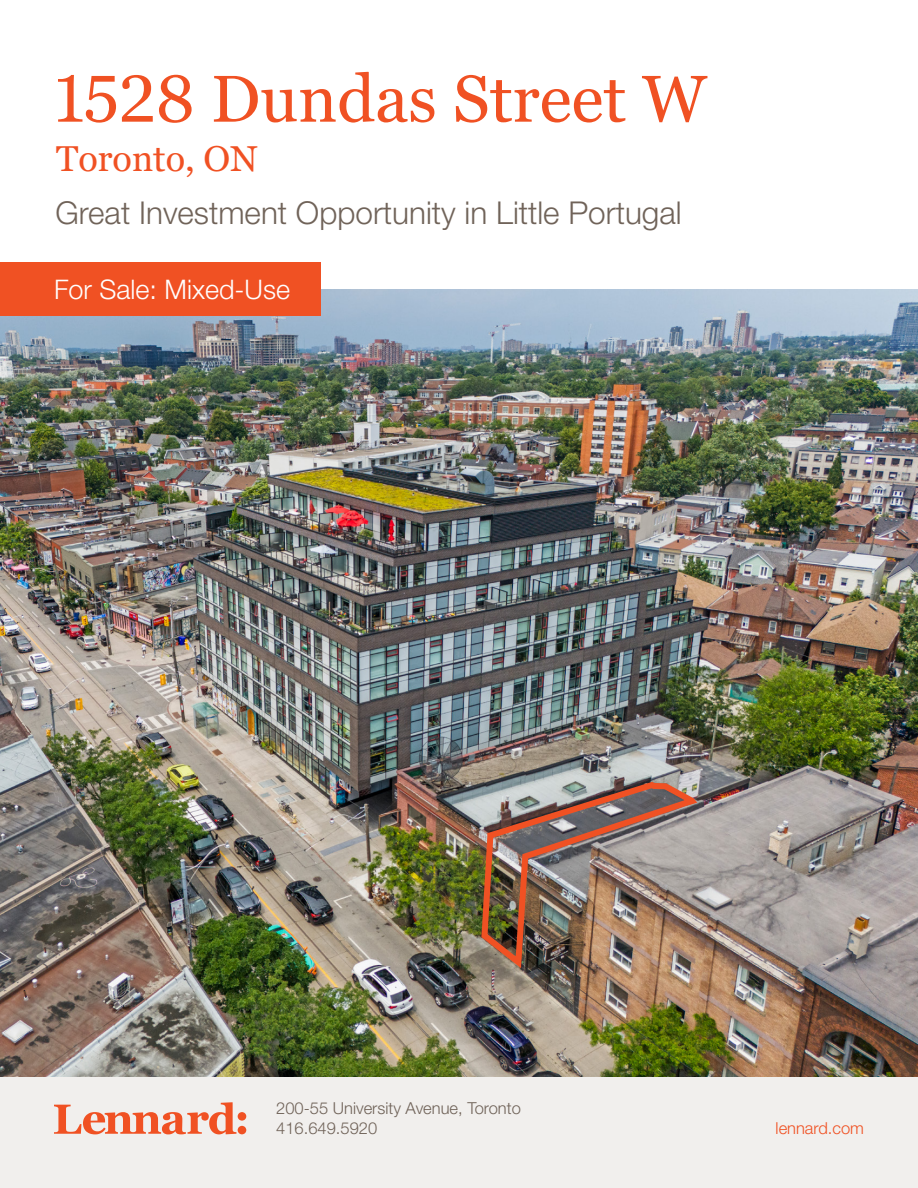
<style>
.page{position:relative;width:918px;height:1188px;background:#fff}
.page>*{position:absolute;margin:0;border:0;box-sizing:border-box;transform-origin:0 0}
.t1{font:66px "Georgia";color:#f05123}
.t2{font:36px "Georgia";color:#f05123}
.t3{font:300 31.5px "Helvetica Neue LT Std";color:#706359}
.t4{font:300 27px "Helvetica Neue LT Std";color:#fff}
.t5{font:300 16.5px/19.8px "Helvetica Neue LT Std";color:#706359}
.t6{font:300 16.5px "Helvetica Neue LT Std";color:#f05123}
</style>
<div class="page">
<div style="left:0;top:1066px;width:918px;height:122px;background:#f1efed"></div>
<svg style="left:54px;top:1102px;width:192px;height:32px"></svg>
<img style="left:0;top:289px;width:918px;height:787px">
<div style="left:0;top:262px;width:321px;height:54px;background:#f05123"></div>
<img style="left:478px;top:777px;width:224px;height:197px">
<h1 class="t1" style="left:56px;top:59px;width:652px">1528 Dundas Street W</h1>
<h2 class="t2" style="left:56px;top:137px;width:203px">Toronto, ON</h2>
<h3 class="t3" style="left:56px;top:193px;width:627px">Great Investment Opportunity in Little Portugal</h3>
<h3 class="t4" style="left:54px;top:273px;width:238px">For Sale: Mixed-Use</h3>
<p class="t5" style="left:276px;top:1098px;width:246px">200-55 University Avenue, Toronto<br>416.649.5920</p>
<p class="t6" style="left:776px;top:1118px;width:90px">lennard.com</p>
</div>
